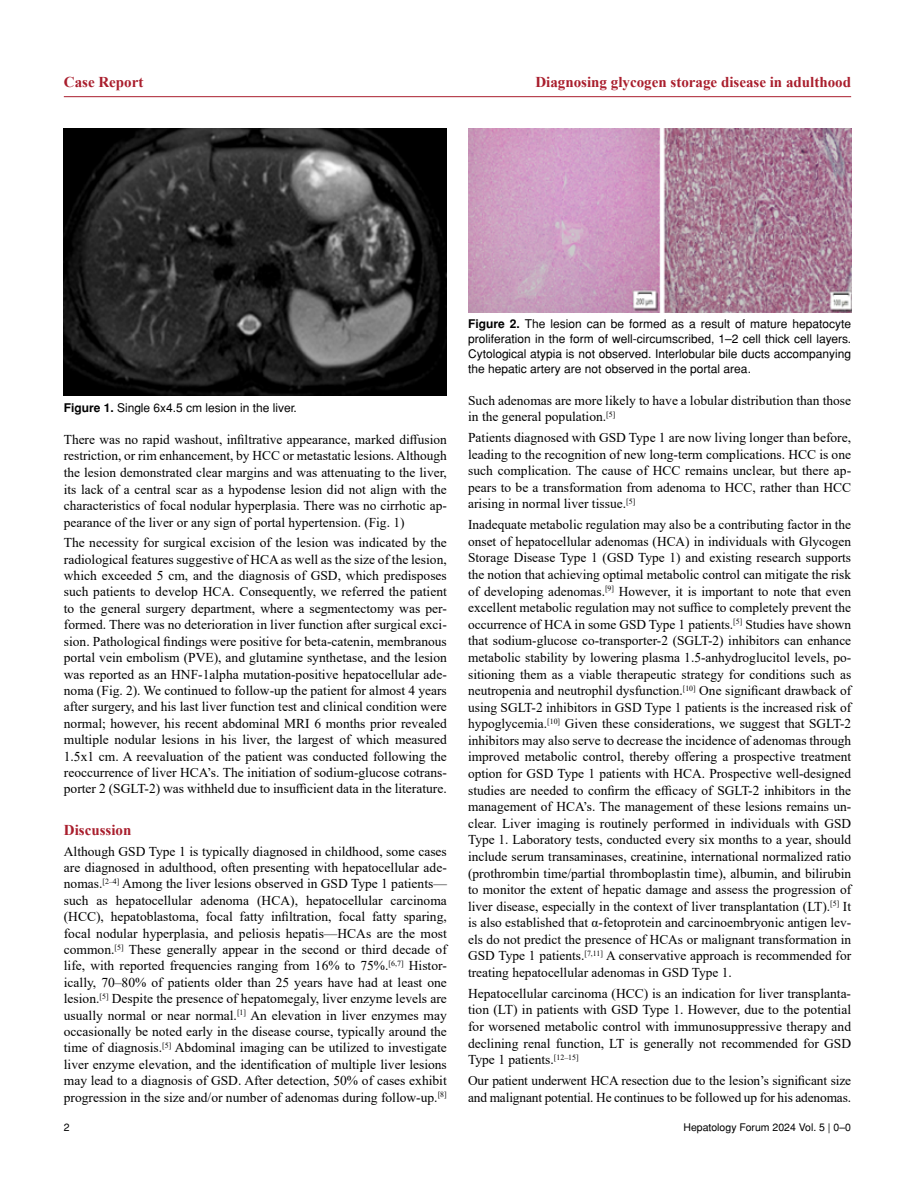
<style>
.page{position:relative;width:915px;height:1191px;background:#fff}
.page>*{position:absolute;margin:0;border:0;box-sizing:border-box;transform-origin:0 0}
.t1{font:700 15px "Times New Roman";color:#a91e2d}
.t2{font:13.5px/16.6px "Times New Roman";color:#000;text-align:justify}
.t3{font:12px/15px "Helvetica Normal Tr";color:#000;text-align:justify}
.t4{font:10.5px "Helvetica Normal Tr";color:#000}
.s1{font-family:"Helvetica Tr";font-weight:700}
</style>
<div class="page">
<hr style="left:64px;top:96px;width:786px;height:1px;background:#a91e2d">
<img style="left:64px;top:128px;width:382px;height:267px">
<img style="left:468px;top:128px;width:382px;height:184px">
<p class="t1" style="left:64px;top:71px;width:81px">Case Report</p>
<p class="t1" style="left:535px;top:71px;width:317px">Diagnosing glycogen storage disease in adulthood</p>
<p class="t3" style="left:64px;top:400px;width:234px"><span class="s1">Figure 1.</span> Single 6x4.5 cm lesion in the liver.</p>
<p class="t2" style="left:64px;top:430px;width:384px">There was no rapid washout, infiltrative appearance, marked diffusion restriction, or rim enhancement, by HCC or metastatic lesions. Although the lesion demonstrated clear margins and was attenuating to the liver, its lack of a central scar as a hypodense lesion did not align with the characteristics of focal nodular hyperplasia. There was no cirrhotic ap&shy;pearance of the liver or any sign of portal hypertension. (Fig. 1)</p>
<p class="t2" style="left:64px;top:534px;width:384px">The necessity for surgical excision of the lesion was indicated by the radiological features suggestive of HCA as well as the size of the lesion, which exceeded 5 cm, and the diagnosis of GSD, which predisposes such patients to develop HCA. Consequently, we referred the patient to the general surgery department, where a segmentectomy was per&shy;formed. There was no deterioration in liver function after surgical exci&shy;sion. Pathological findings were positive for beta-catenin, membranous portal vein embolism (PVE), and glutamine synthetase, and the lesion was reported as an HNF-1alpha mutation-positive hepatocellular ade&shy;noma (Fig. 2). We continued to follow-up the patient for almost 4 years after surgery, and his last liver function test and clinical condition were normal; however, his recent abdominal MRI 6 months prior revealed multiple nodular lesions in his liver, the largest of which measured 1.5x1 cm. A reevaluation of the patient was conducted following the reoccurrence of liver HCA’s. The initiation of sodium-glucose cotrans&shy;porter 2 (SGLT-2) was withheld due to insufficient data in the literature.</p>
<p class="t1" style="left:64px;top:819px;width:69px">Discussion</p>
<p class="t2" style="left:64px;top:842px;width:384px">Although GSD Type 1 is typically diagnosed in childhood, some cases are diagnosed in adulthood, often presenting with hepatocellular ade&shy;nomas.<sup>[2–4]</sup> Among the liver lesions observed in GSD Type 1 patients— such as hepatocellular adenoma (HCA), hepatocellular carcinoma (HCC), hepatoblastoma, focal fatty infiltration, focal fatty sparing, focal nodular hyperplasia, and peliosis hepatis—HCAs are the most common.<sup>[5]</sup> These generally appear in the second or third decade of life, with reported frequencies ranging from 16% to 75%.<sup>[6,7]</sup> Histor&shy;ically, 70–80% of patients older than 25 years have had at least one lesion.<sup>[5]</sup> Despite the presence of hepatomegaly, liver enzyme levels are usually normal or near normal.<sup>[1]</sup> An elevation in liver enzymes may occasionally be noted early in the disease course, typically around the time of diagnosis.<sup>[5]</sup> Abdominal imaging can be utilized to investigate liver enzyme elevation, and the identification of multiple liver lesions may lead to a diagnosis of GSD. After detection, 50% of cases exhibit progression in the size and/or number of adenomas during follow-up.<sup>[8]</sup></p>
<p class="t4" style="left:64px;top:1120px;width:7px">2</p>
<p class="t3" style="left:468px;top:316px;width:384px"><span class="s1">Figure 2.</span> The lesion can be formed as a result of mature hepatocyte proliferation in the form of well-circumscribed, 1–2 cell thick cell layers.<br>Cytological atypia is not observed. Interlobular bile ducts accompanying the hepatic artery are not observed in the portal area.</p>
<p class="t2" style="left:468px;top:391px;width:384px">Such adenomas are more likely to have a lobular distribution than those in the general population.<sup>[5]</sup></p>
<p class="t2" style="left:468px;top:429px;width:384px">Patients diagnosed with GSD Type 1 are now living longer than before, leading to the recognition of new long-term complications. HCC is one such complication. The cause of HCC remains unclear, but there ap&shy;pears to be a transformation from adenoma to HCC, rather than HCC arising in normal liver tissue.<sup>[5]</sup></p>
<p class="t2" style="left:468px;top:516px;width:384px">Inadequate metabolic regulation may also be a contributing factor in the onset of hepatocellular adenomas (HCA) in individuals with Glycogen Storage Disease Type 1 (GSD Type 1) and existing research supports the notion that achieving optimal metabolic control can mitigate the risk of developing adenomas.<sup>[9]</sup> However, it is important to note that even excellent metabolic regulation may not suffice to completely prevent the occurrence of HCA in some GSD Type 1 patients.<sup>[5]</sup> Studies have shown that sodium-glucose co-transporter-2 (SGLT-2) inhibitors can enhance metabolic stability by lowering plasma 1.5-anhydroglucitol levels, po&shy;sitioning them as a viable therapeutic strategy for conditions such as neutropenia and neutrophil dysfunction.<sup>[10]</sup> One significant drawback of using SGLT-2 inhibitors in GSD Type 1 patients is the increased risk of hypoglycemia.<sup>[10]</sup> Given these considerations, we suggest that SGLT-2 inhibitors may also serve to decrease the incidence of adenomas through improved metabolic control, thereby offering a prospective treatment option for GSD Type 1 patients with HCA. Prospective well-designed studies are needed to confirm the efficacy of SGLT-2 inhibitors in the management of HCA’s. The management of these lesions remains un&shy;clear. Liver imaging is routinely performed in individuals with GSD Type 1. Laboratory tests, conducted every six months to a year, should include serum transaminases, creatinine, international normalized ratio (prothrombin time/partial thromboplastin time), albumin, and bilirubin to monitor the extent of hepatic damage and assess the progression of liver disease, especially in the context of liver transplantation (LT).<sup>[5]</sup> It is also established that α-fetoprotein and carcinoembryonic antigen lev&shy;els do not predict the presence of HCAs or malignant transformation in GSD Type 1 patients.<sup>[7,11]</sup> A conservative approach is recommended for treating hepatocellular adenomas in GSD Type 1.</p>
<p class="t2" style="left:468px;top:984px;width:384px">Hepatocellular carcinoma (HCC) is an indication for liver transplanta&shy;tion (LT) in patients with GSD Type 1. However, due to the potential for worsened metabolic control with immunosuppressive therapy and declining renal function, LT is generally not recommended for GSD Type 1 patients.<sup>[12–15]</sup></p>
<p class="t2" style="left:468px;top:1071px;width:384px">Our patient underwent HCA resection due to the lesion’s significant size and malignant potential. He continues to be followed up for his adenomas.</p>
<p class="t4" style="left:683px;top:1120px;width:169px">Hepatology Forum 2024 Vol. 5 | 0–0</p>
</div>
